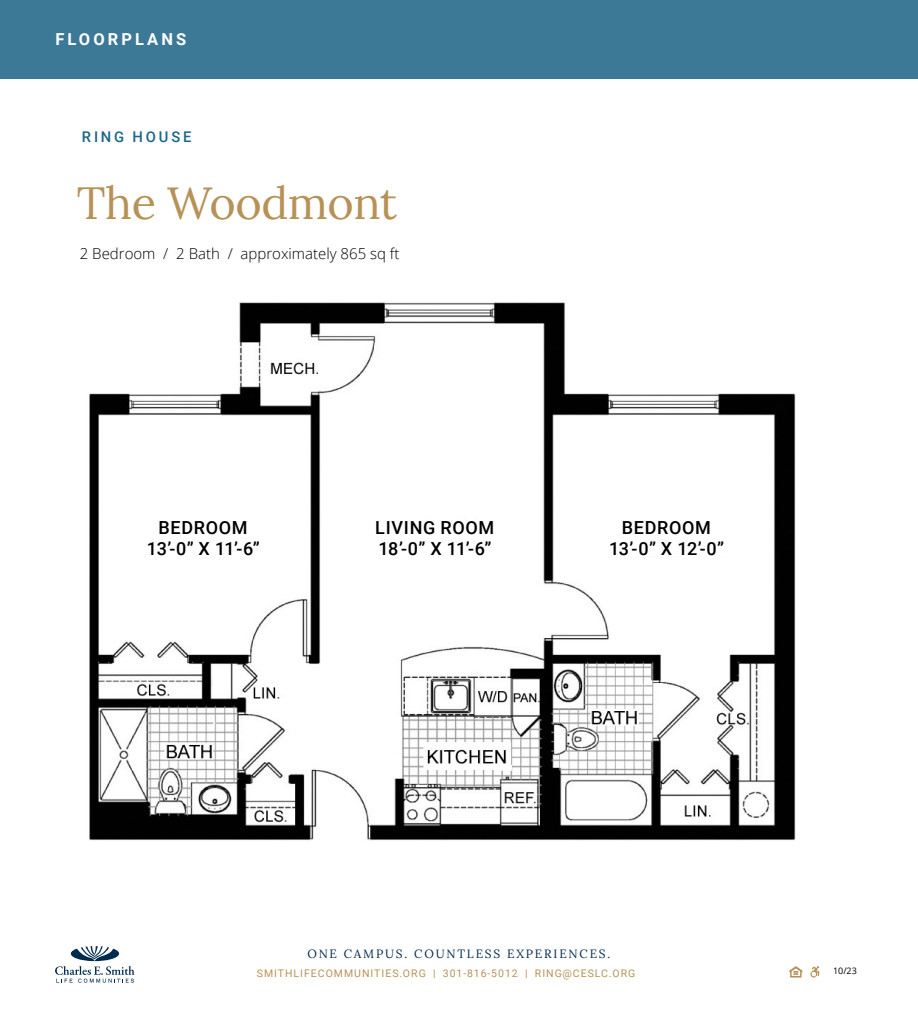
<style>
.page{position:relative;width:918px;height:1032px;background:#fff}
.page>*{position:absolute;margin:0;border:0;box-sizing:border-box;transform-origin:0 0}
.t1{font:45px "Lora";letter-spacing:-.01em;color:#b79257}
.t2{font:500 18px/21.6px "Roboto";letter-spacing:.035em;color:#000;text-align:center}
.t3{font:700 16.5px "Roboto";letter-spacing:.185em;color:#fff}
.t4{font:300 15px "Open Sans";color:#000}
.t5{font:500 14.85px "Roboto";letter-spacing:.19em;color:#1a6887}
.t6{font:12px "Lora";letter-spacing:.15em;color:#002a4e}
.t7{font:10.5px "Roboto";letter-spacing:.095em;color:#b79257}
.t8{font:9px "Open Sans";color:#000}
</style>
<div class="page">
<div style="left:0;top:0;width:918px;height:78px;background:#3c7997"></div>
<svg style="left:55px;top:946px;width:80px;height:36px"></svg>
<svg style="left:789px;top:966px;width:13px;height:11px"></svg>
<svg style="left:810px;top:966px;width:9px;height:11px"></svg>
<img style="left:89px;top:302px;width:707px;height:539px">
<div style="left:130px;top:520px;width:146px;height:35px;background:#fff"></div>
<div style="left:362px;top:520px;width:146px;height:35px;background:#fff"></div>
<div style="left:593px;top:520px;width:147px;height:35px;background:#fff"></div>
<p class="t3" style="left:55px;top:28px;width:132px">FLOORPLANS</p>
<p class="t5" style="left:82px;top:126px;width:111px">RING HOUSE</p>
<h1 class="t1" style="left:77px;top:168px;width:322px">The Woodmont</h1>
<p class="t4" style="left:80px;top:244px;width:321px">2 Bedroom / 2 Bath / approximately 865 sq ft</p>
<p class="t2" style="left:147px;top:515px;width:114px">BEDROOM<br>13’-0” X 11’-6”</p>
<p class="t2" style="left:375px;top:515px;width:121px;text-align:left">LIVING ROOM<br>18’-0” X 11’-6”</p>
<p class="t2" style="left:609px;top:515px;width:117px">BEDROOM<br>13’-0” X 12’-0”</p>
<p class="t6" style="left:307px;top:944px;width:305px">ONE CAMPUS. COUNTLESS EXPERIENCES.</p>
<p class="t7" style="left:257px;top:965px;width:380px">SMITHLIFECOMMUNITIES.ORG | 301-816-5012 | RING@CESLC.ORG</p>
<p class="t8" style="left:833px;top:964px;width:25px">10/23</p>
</div>
